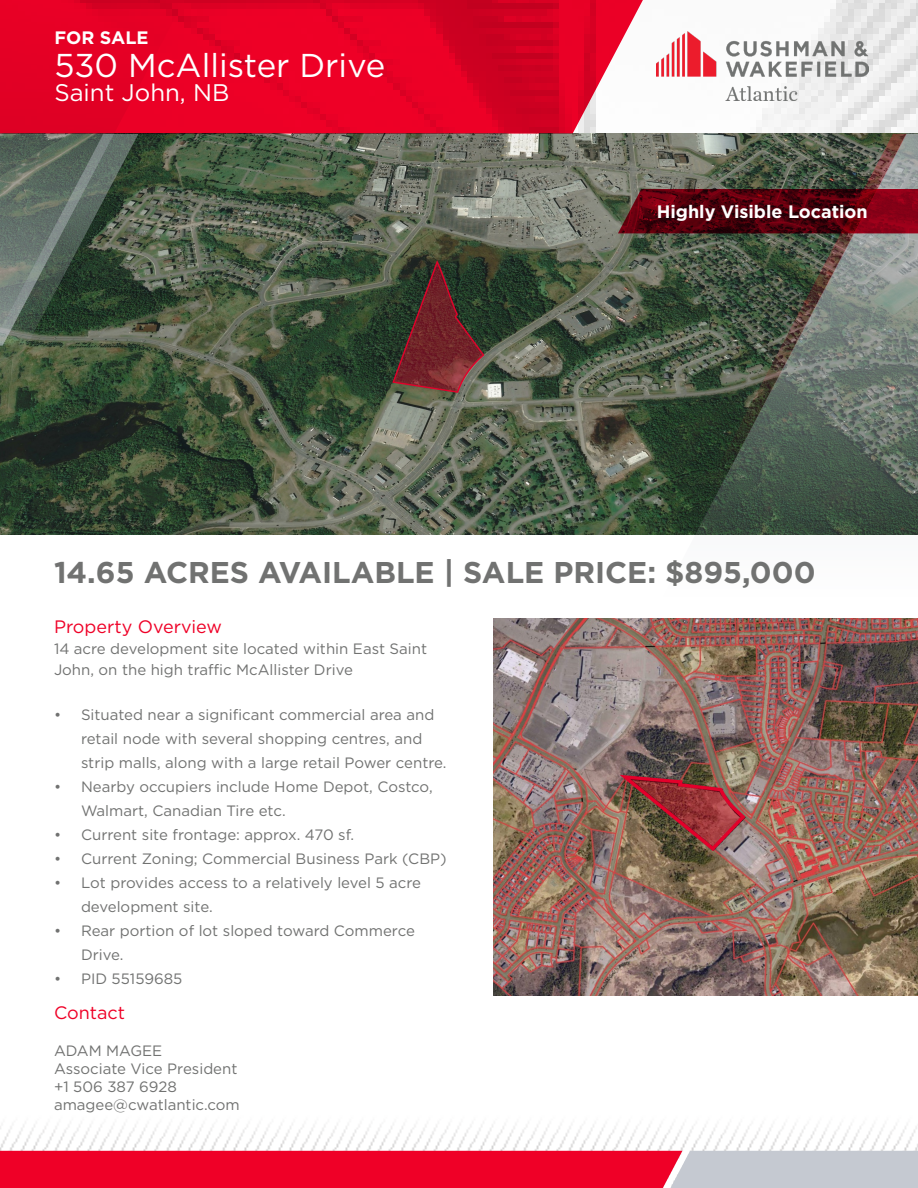
<style>
.page{position:relative;width:918px;height:1188px;background:#fff}
.page>*{position:absolute;margin:0;border:0;box-sizing:border-box;transform-origin:0 0}
.t1{font:33px "Gotham";color:#fff}
.t2{font:700 30px "Gotham";color:#717271}
.t3{font:24px "Gotham";color:#fff}
.t4{font:700 18px "Gotham";color:#fff}
.t5{font:18px "Gotham";color:#ef0027}
.t6{font:15px/24px "Gotham";color:#717271}
</style>
<div class="page">
<img style="left:494px;top:618px;width:424px;height:378px">
<img style="left:643px;top:0;width:275px;height:134px">
<img style="left:657px;top:32px;width:211px;height:68px">
<svg style="left:0;top:134px;width:654px;height:401px;background:#515a49"></svg>
<svg style="left:138px;top:134px;width:50px;height:212px;background:#505d49"></svg>
<svg style="left:0;top:0;width:643px;height:134px;background:#e30d30"></svg>
<svg style="left:654px;top:134px;width:264px;height:401px;background:#485748"></svg>
<svg style="left:702px;top:134px;width:205px;height:363px;background:#596558"></svg>
<svg style="left:0;top:134px;width:138px;height:268px;background:#4e5e4e"></svg>
<svg style="left:618px;top:189px;width:300px;height:44px;background:#5c0410"></svg>
<img style="left:0;top:1123px;width:918px;height:28px">
<svg style="left:0;top:1151px;width:918px;height:37px;background:#e43654"></svg>
<p class="t4" style="left:54px;top:26px;width:96px">FOR SALE</p>
<p class="t1" style="left:54px;top:45px;width:332px">530 McAllister Drive</p>
<p class="t3" style="left:54px;top:78px;width:176px">Saint John, NB</p>
<p class="t4" style="left:657px;top:200px;width:213px">Highly Visible Location</p>
<p class="t2" style="left:54px;top:553px;width:763px">14.65 ACRES AVAILABLE | SALE PRICE: $895,000</p>
<p class="t5" style="left:54px;top:615px;width:170px">Property Overview</p>
<p class="t6" style="left:54px;top:638px;width:375px;line-height:21.1px">14 acre development site located within East Saint<br>John, on the high traffic McAllister Drive</p>
<p class="t6" style="left:81px;top:702px;width:367px;text-indent:-27px">• Situated near a significant commercial area and retail node with several shopping centres, and strip malls, along with a large retail Power centre.</p>
<p class="t6" style="left:81px;top:774px;width:353px;text-indent:-27px">• Nearby occupiers include Home Depot, Costco,<br>Walmart, Canadian Tire etc.</p>
<p class="t6" style="left:54px;top:822px;width:302px">• Current site frontage: approx. 470 sf.</p>
<p class="t6" style="left:54px;top:846px;width:394px">• Current Zoning; Commercial Business Park (CBP)</p>
<p class="t6" style="left:81px;top:870px;width:342px;text-indent:-27px">• Lot provides access to a relatively level 5 acre development site.</p>
<p class="t6" style="left:81px;top:918px;width:335px;text-indent:-27px">• Rear portion of lot sloped toward Commerce<br>Drive.</p>
<p class="t6" style="left:54px;top:966px;width:130px">• PID 55159685</p>
<p class="t5" style="left:54px;top:1001px;width:73px">Contact</p>
<p class="t6" style="left:54px;top:1039px;width:110px">ADAM MAGEE</p>
<p class="t6" style="left:54px;top:1057px;width:185px">Associate Vice President</p>
<p class="t6" style="left:54px;top:1075px;width:124px">+1 506 387 6928</p>
<p class="t6" style="left:54px;top:1093px;width:187px">amagee@cwatlantic.com</p>
</div>
